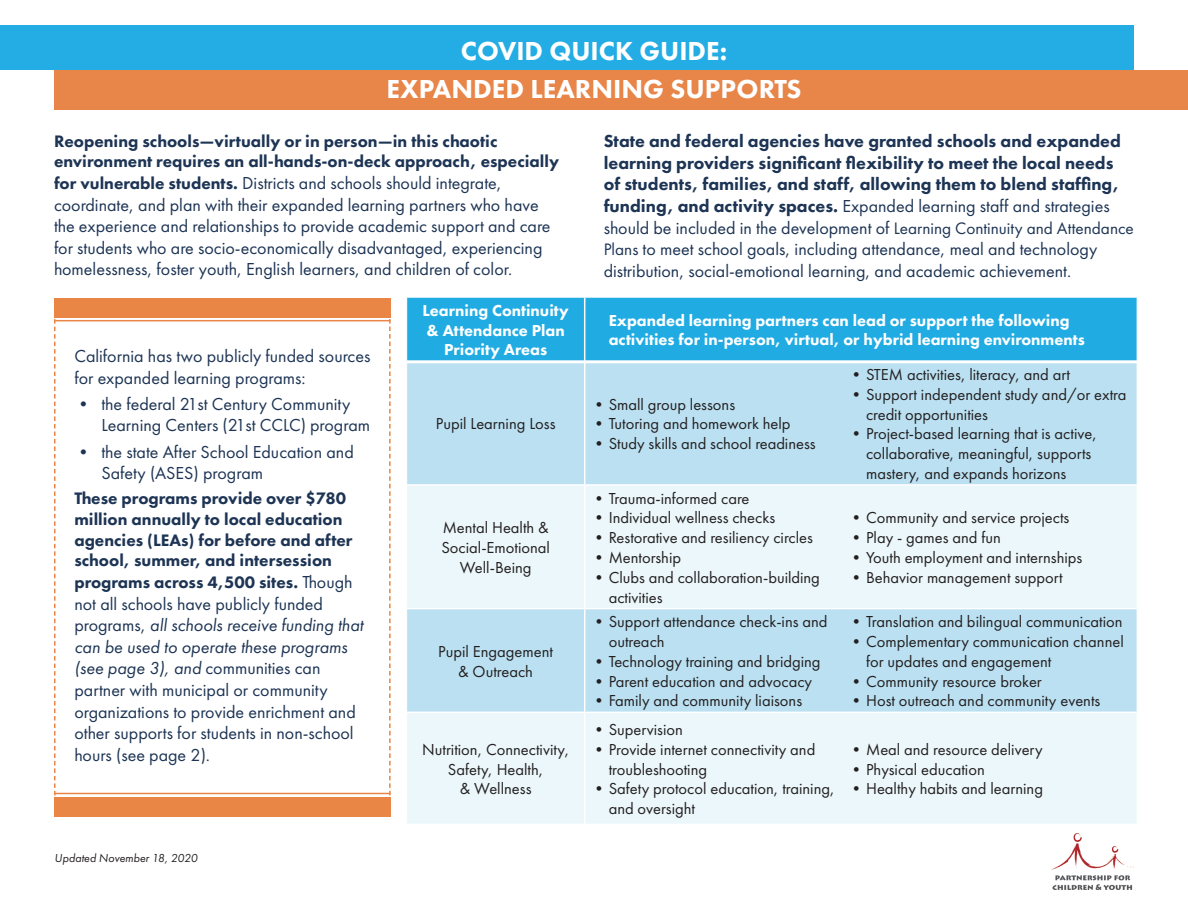
<style>
.page{position:relative;width:1188px;height:918px;background:#fff}
.page>*{position:absolute;margin:0;border:0;box-sizing:border-box;transform-origin:0 0}
.t1{font:800 27px "Futura PT";color:#fff}
.t2{font:18px/21.6px "Futura PT";color:#1d3454}
.t3{font:800 18px/21.6px "Futura PT";color:#1d3454}
.t4{font:800 17.25px/21px "Futura PT";color:#1d3454}
.t5{font:16.5px/19.8px "Futura PT";color:#231f20}
.t6{font:800 16.5px/19.8px "Futura PT";color:#fff;text-align:center}
.t7{font:italic 12px "Futura PT";color:#231f20}
.s1{font-weight:800;font-size:17.25px}
.s2{font-weight:400}
.s3{font-weight:400;font-size:17.25px}
.s4{font-weight:400;font-size:18px}
.s5{font-style:italic}
</style>
<div class="page">
<div style="left:0;top:26px;width:1134px;height:44px;background:#23ade4"></div>
<div style="left:54px;top:70px;width:1134px;height:40px;background:#e88548"></div>
<div style="left:407px;top:298px;width:730px;height:62px;background:#20ace3"></div>
<div style="left:407px;top:363px;width:730px;height:121px;background:#bae0f1"></div>
<div style="left:407px;top:486px;width:730px;height:122px;background:#ebf7fa"></div>
<div style="left:407px;top:609px;width:730px;height:103px;background:#bae0f1"></div>
<div style="left:407px;top:713px;width:730px;height:111px;background:#ebf7fa"></div>
<hr style="left:584px;top:297px;width:1px;height:64px;background:#fff">
<hr style="left:584px;top:362px;width:1px;height:122px;background:#fff">
<hr style="left:584px;top:486px;width:1px;height:122px;background:#fff">
<hr style="left:584px;top:609px;width:1px;height:103px;background:#fff">
<hr style="left:584px;top:713px;width:1px;height:111px;background:#fff">
<svg style="left:54px;top:319px;width:337px;height:498px"></svg>
<img style="left:1051px;top:834px;width:83px;height:55px">
<div style="left:54px;top:298px;width:337px;height:20px;background:#e98645"></div>
<div style="left:54px;top:797px;width:337px;height:19px;background:#e98645"></div>
<hr style="left:54px;top:320px;width:337px;height:1px;background:#e98645">
<hr style="left:55px;top:793px;width:336px;height:1px;background:#e98645">
<p class="t1" style="left:461px;top:34px;width:268px">COVID QUICK GUIDE:</p>
<p class="t1" style="left:387px;top:72px;width:416px">EXPANDED LEARNING SUPPORTS</p>
<p class="t4" style="left:54px;top:130px;width:507px">Reopening schools—virtually or in person—in this chaotic environment requires an all-hands-on-deck approach, especially</p>
<p class="t2" style="left:54px;top:172px;width:498px"><span class="s1">for vulnerable students.</span> Districts and schools should integrate, coordinate, and plan with their expanded learning partners who have the experience and relationships to provide academic support and care for students who are socio-economically disadvantaged, experiencing homelessness, foster youth, English learners, and children of color.</p>
<p class="t3" style="left:604px;top:130px;width:532px">State and federal agencies have granted schools and expanded learning providers significant flexibility to meet the local needs of students, families, and staff, allowing them to blend staffing, funding, and activity spaces. <span class="s2">Expanded learning staff and strategies should be included in the development of</span> <span class="s3">Learning Continuity and Attendance Plans</span> <span class="s2">to meet school goals, including attendance, meal and technology distribution, social-emotional learning, and academic achievement.</span></p>
<p class="t2" style="left:74px;top:345px;width:298px">California has two publicly funded sources for expanded learning programs:</p>
<p class="t2" style="left:101px;top:393px;width:270px;text-indent:-27px">• the federal 21st Century Community<br>Learning Centers (21st CCLC) program</p>
<p class="t2" style="left:101px;top:441px;width:254px;text-indent:-27px">• the state After School Education and<br>Safety (ASES) program</p>
<p class="t4" style="left:74px;top:488px;width:280px">These programs provide over $780 million annually to local education agencies (LEAs) for before and after school, summer, and intersession programs across 4,500 sites. <span class="s4">Though</span></p>
<p class="t2" style="left:74px;top:593px;width:290px">not all schools have publicly funded programs, <span class="s5">all schools receive funding that can be used to operate these programs (see page 3), and</span> communities can partner with municipal or community organizations to provide enrichment and other supports for students in non-school hours (see page 2).</p>
<p class="t7" style="left:55px;top:851px;width:145px">Updated November 18, 2020</p>
<p class="t6" style="left:423px;top:300px;width:148px">Learning Continuity &amp; Attendance Plan<br>Priority Areas</p>
<p class="t6" style="left:609px;top:310px;width:478px;text-align:left">Expanded learning partners can lead or support the following activities for in-person, virtual, or hybrid learning environments</p>
<p class="t5" style="left:436px;top:414px;width:121px">Pupil Learning Loss</p>
<p class="t5" style="left:441px;top:518px;width:110px;text-align:center">Mental Health &amp;<br>Social-Emotional<br>Well-Being</p>
<p class="t5" style="left:438px;top:641px;width:116px;text-align:center">Pupil Engagement &amp; Outreach</p>
<p class="t5" style="left:422px;top:739px;width:149px;text-align:center">Nutrition, Connectivity,<br>Safety, Health,<br>&amp; Wellness</p>
<p class="t5" style="left:591px;top:394px;width:146px">•Small group lessons</p>
<p class="t5" style="left:591px;top:414px;width:201px">•Tutoring and homework help</p>
<p class="t5" style="left:591px;top:434px;width:227px">•Study skills and school readiness</p>
<p class="t5" style="left:591px;top:488px;width:160px">•Trauma-informed care</p>
<p class="t5" style="left:591px;top:508px;width:186px">•Individual wellness checks</p>
<p class="t5" style="left:591px;top:528px;width:224px">•Restorative and resiliency circles</p>
<p class="t5" style="left:591px;top:547px;width:92px">•Mentorship</p>
<p class="t5" style="left:609px;top:567px;width:213px;text-indent:-18px">•Clubs and collaboration-building activities</p>
<p class="t5" style="left:609px;top:612px;width:220px;text-indent:-18px">•Support attendance check-ins and outreach</p>
<p class="t5" style="left:591px;top:651px;width:231px">•Technology training and bridging</p>
<p class="t5" style="left:591px;top:671px;width:223px">•Parent education and advocacy</p>
<p class="t5" style="left:591px;top:691px;width:213px">•Family and community liaisons</p>
<p class="t5" style="left:591px;top:719px;width:94px">•Supervision</p>
<p class="t5" style="left:609px;top:739px;width:208px;text-indent:-18px">•Provide internet connectivity and troubleshooting</p>
<p class="t5" style="left:609px;top:779px;width:227px;text-indent:-18px">•Safety protocol education, training, and oversight</p>
<p class="t5" style="left:848px;top:364px;width:224px">•STEM activities, literacy, and art</p>
<p class="t5" style="left:866px;top:384px;width:262px;text-indent:-18px">•Support independent study and/or extra credit opportunities</p>
<p class="t5" style="left:866px;top:424px;width:232px;text-indent:-18px">•Project-based learning that is active, collaborative, meaningful, supports mastery, and expands horizons</p>
<p class="t5" style="left:848px;top:508px;width:223px">•Community and service projects</p>
<p class="t5" style="left:848px;top:528px;width:154px">•Play - games and fun</p>
<p class="t5" style="left:848px;top:547px;width:236px">•Youth employment and internships</p>
<p class="t5" style="left:848px;top:567px;width:216px">•Behavior management support</p>
<p class="t5" style="left:848px;top:612px;width:276px">•Translation and bilingual communication</p>
<p class="t5" style="left:866px;top:631px;width:259px;text-indent:-18px">•Complementary communication channel for updates and engagement</p>
<p class="t5" style="left:848px;top:671px;width:195px">•Community resource broker</p>
<p class="t5" style="left:848px;top:691px;width:254px">•Host outreach and community events</p>
<p class="t5" style="left:848px;top:739px;width:196px">•Meal and resource delivery</p>
<p class="t5" style="left:848px;top:759px;width:138px">•Physical education</p>
<p class="t5" style="left:848px;top:779px;width:196px">•Healthy habits and learning</p>
</div>
